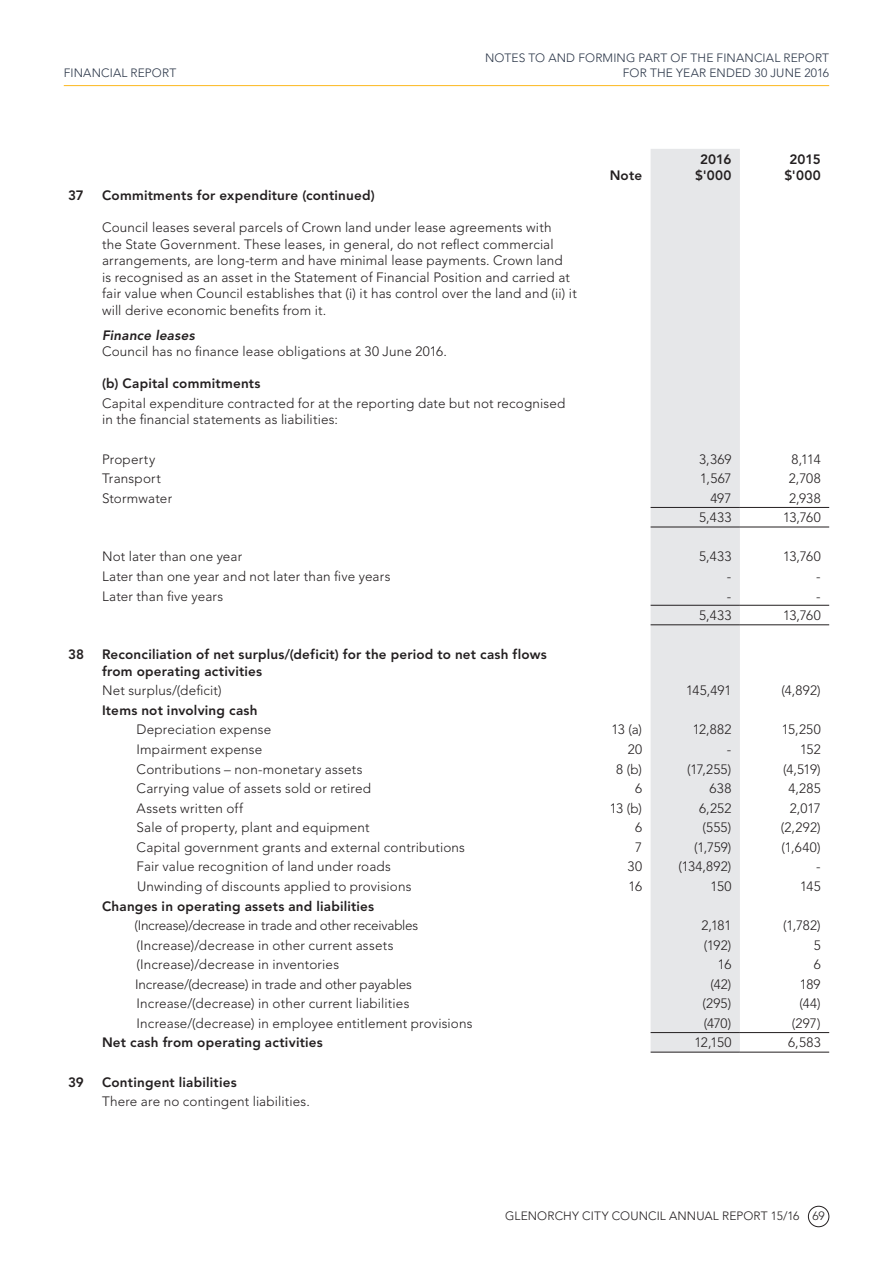
<style>
.page{position:relative;width:893px;height:1263px;background:#fff}
.page>*{position:absolute;margin:0;border:0;box-sizing:border-box;transform-origin:0 0}
.t1{font:300 13.5px/16.5px "Avenir LT Std";letter-spacing:.01em;color:#231f20}
.t2{font:800 13.5px/16.5px "Avenir LT Std";letter-spacing:.015em;color:#231f20;text-align:center}
.t3{font:300 13.5px "Avenir LT Std";letter-spacing:-.015em;color:#231f20}
.t4{font:italic 800 13.5px "Avenir LT Std";letter-spacing:.015em;color:#231f20}
.t5{font:300 12px/15px "Avenir LT Std";letter-spacing:.015em;color:#2b3648;text-align:right}
.t6{font:300 12px "Avenir LT Std";letter-spacing:.01em;color:#231f20}
</style>
<div class="page">
<hr style="left:64px;top:85px;width:765px;height:1px;background:#fcb81f">
<div style="left:808px;top:1206px;width:21px;height:21px;border:1px solid #231f20;border-radius:50%"></div>
<div style="left:651px;top:149px;width:89px;height:903px;background:#e6e7e9"></div>
<hr style="left:651px;top:1032px;width:89px;height:1px;background:#231f20">
<hr style="left:740px;top:1032px;width:89px;height:1px;background:#231f20">
<hr style="left:651px;top:1052px;width:89px;height:1px;background:#231f20">
<hr style="left:740px;top:1052px;width:89px;height:1px;background:#231f20">
<hr style="left:651px;top:507px;width:89px;height:1px;background:#231f20">
<hr style="left:740px;top:507px;width:89px;height:1px;background:#231f20">
<hr style="left:651px;top:527px;width:89px;height:1px;background:#231f20">
<hr style="left:740px;top:527px;width:89px;height:1px;background:#231f20">
<hr style="left:651px;top:605px;width:89px;height:1px;background:#231f20">
<hr style="left:740px;top:605px;width:89px;height:1px;background:#231f20">
<hr style="left:651px;top:624px;width:89px;height:1px;background:#231f20">
<hr style="left:740px;top:624px;width:89px;height:1px;background:#231f20">
<p class="t5" style="left:64px;top:65px;width:114px">FINANCIAL REPORT</p>
<p class="t5" style="left:485px;top:50px;width:346px">NOTES TO AND FORMING PART OF THE FINANCIAL REPORT<br>FOR THE YEAR ENDED 30 JUNE 2016</p>
<p class="t2" style="left:610px;top:167px;width:34px">Note</p>
<p class="t2" style="left:695px;top:151px;width:38px">2016 $'000</p>
<p class="t2" style="left:784px;top:151px;width:38px">2015 $'000</p>
<p class="t2" style="left:68px;top:187px;width:17px">37</p>
<p class="t2" style="left:102px;top:187px;width:274px">Commitments for expenditure (continued)</p>
<p class="t1" style="left:102px;top:219px;width:476px">Council leases several parcels of Crown land under lease agreements with<br>the State Government. These leases, in general, do not reflect commercial arrangements, are long-term and have minimal lease payments. Crown land<br>is recognised as an asset in the Statement of Financial Position and carried at fair value when Council establishes that (i) it has control over the land and (ii) it will derive economic benefits from it.</p>
<p class="t4" style="left:102px;top:327px;width:94px">Finance leases</p>
<p class="t1" style="left:102px;top:343px;width:346px">Council has no finance lease obligations at 30 June 2016.</p>
<p class="t2" style="left:102px;top:375px;width:160px">(b) Capital commitments</p>
<p class="t1" style="left:102px;top:395px;width:465px">Capital expenditure contracted for at the reporting date but not recognised in the financial statements as liabilities:</p>
<p class="t1" style="left:102px;top:451px;width:55px">Property</p>
<p class="t1" style="left:699px;top:451px;width:34px">3,369</p>
<p class="t1" style="left:792px;top:451px;width:31px">8,114</p>
<p class="t1" style="left:102px;top:470px;width:60px">Transport</p>
<p class="t1" style="left:700px;top:470px;width:33px">1,567</p>
<p class="t1" style="left:789px;top:470px;width:33px">2,708</p>
<p class="t1" style="left:102px;top:490px;width:72px">Stormwater</p>
<p class="t1" style="left:710px;top:490px;width:23px">497</p>
<p class="t1" style="left:789px;top:490px;width:33px">2,938</p>
<p class="t1" style="left:699px;top:509px;width:34px">5,433</p>
<p class="t1" style="left:783px;top:509px;width:39px">13,760</p>
<p class="t1" style="left:102px;top:549px;width:142px">Not later than one year</p>
<p class="t1" style="left:699px;top:549px;width:34px">5,433</p>
<p class="t1" style="left:783px;top:549px;width:39px">13,760</p>
<p class="t1" style="left:102px;top:568px;width:290px">Later than one year and not later than five years</p>
<p class="t1" style="left:727px;top:568px;width:6px">-</p>
<p class="t1" style="left:816px;top:568px;width:6px">-</p>
<p class="t1" style="left:102px;top:588px;width:123px">Later than five years</p>
<p class="t1" style="left:727px;top:588px;width:6px">-</p>
<p class="t1" style="left:816px;top:588px;width:6px">-</p>
<p class="t1" style="left:699px;top:607px;width:34px">5,433</p>
<p class="t1" style="left:783px;top:607px;width:39px">13,760</p>
<p class="t2" style="left:68px;top:646px;width:17px">38</p>
<p class="t2" style="left:102px;top:646px;width:446px;text-align:left">Reconciliation of net surplus/(deficit) for the period to net cash flows from operating activities</p>
<p class="t1" style="left:102px;top:682px;width:121px">Net surplus/(deficit)</p>
<p class="t1" style="left:686px;top:682px;width:47px">145,491</p>
<p class="t1" style="left:781px;top:682px;width:41px">(4,892)</p>
<p class="t2" style="left:102px;top:702px;width:157px">Items not involving cash</p>
<p class="t1" style="left:137px;top:722px;width:136px">Depreciation expense</p>
<p class="t1" style="left:612px;top:722px;width:32px">13 (a)</p>
<p class="t1" style="left:693px;top:722px;width:40px">12,882</p>
<p class="t1" style="left:782px;top:722px;width:40px">15,250</p>
<p class="t1" style="left:137px;top:741px;width:127px">Impairment expense</p>
<p class="t1" style="left:628px;top:741px;width:16px">20</p>
<p class="t1" style="left:727px;top:741px;width:6px">-</p>
<p class="t1" style="left:800px;top:741px;width:22px">152</p>
<p class="t1" style="left:137px;top:761px;width:227px">Contributions – non-monetary assets</p>
<p class="t1" style="left:616px;top:761px;width:27px">8 (b)</p>
<p class="t1" style="left:687px;top:761px;width:46px">(17,255)</p>
<p class="t1" style="left:783px;top:761px;width:39px">(4,519)</p>
<p class="t1" style="left:137px;top:780px;width:236px">Carrying value of assets sold or retired</p>
<p class="t1" style="left:635px;top:780px;width:9px">6</p>
<p class="t1" style="left:710px;top:780px;width:23px">638</p>
<p class="t1" style="left:788px;top:780px;width:34px">4,285</p>
<p class="t1" style="left:137px;top:800px;width:108px">Assets written off</p>
<p class="t1" style="left:610px;top:800px;width:34px">13 (b)</p>
<p class="t1" style="left:699px;top:800px;width:34px">6,252</p>
<p class="t1" style="left:790px;top:800px;width:32px">2,017</p>
<p class="t1" style="left:137px;top:819px;width:235px">Sale of property, plant and equipment</p>
<p class="t1" style="left:635px;top:819px;width:9px">6</p>
<p class="t1" style="left:702px;top:819px;width:30px">(555)</p>
<p class="t1" style="left:781px;top:819px;width:41px">(2,292)</p>
<p class="t1" style="left:137px;top:839px;width:330px">Capital government grants and external contributions</p>
<p class="t1" style="left:635px;top:839px;width:9px">7</p>
<p class="t1" style="left:694px;top:839px;width:39px">(1,759)</p>
<p class="t1" style="left:781px;top:839px;width:41px">(1,640)</p>
<p class="t1" style="left:137px;top:858px;width:256px">Fair value recognition of land under roads</p>
<p class="t1" style="left:628px;top:858px;width:16px">30</p>
<p class="t1" style="left:678px;top:858px;width:54px">(134,892)</p>
<p class="t1" style="left:816px;top:858px;width:6px">-</p>
<p class="t1" style="left:137px;top:878px;width:276px">Unwinding of discounts applied to provisions</p>
<p class="t1" style="left:629px;top:878px;width:15px">16</p>
<p class="t1" style="left:711px;top:878px;width:22px">150</p>
<p class="t1" style="left:800px;top:878px;width:22px">145</p>
<p class="t2" style="left:102px;top:898px;width:274px">Changes in operating assets and liabilities</p>
<p class="t3" style="left:135px;top:917px;width:285px">(Increase)/decrease in trade and other receivables</p>
<p class="t1" style="left:701px;top:917px;width:32px">2,181</p>
<p class="t1" style="left:783px;top:917px;width:39px">(1,782)</p>
<p class="t1" style="left:137px;top:937px;width:258px">(Increase)/decrease in other current assets</p>
<p class="t1" style="left:704px;top:937px;width:29px">(192)</p>
<p class="t1" style="left:814px;top:937px;width:9px">5</p>
<p class="t1" style="left:137px;top:956px;width:204px">(Increase)/decrease in inventories</p>
<p class="t1" style="left:718px;top:956px;width:15px">16</p>
<p class="t1" style="left:814px;top:956px;width:9px">6</p>
<p class="t1" style="left:135px;top:976px;width:278px">Increase/(decrease) in trade and other payables</p>
<p class="t1" style="left:710px;top:976px;width:22px">(42)</p>
<p class="t1" style="left:800px;top:976px;width:22px">189</p>
<p class="t1" style="left:137px;top:995px;width:274px">Increase/(decrease) in other current liabilities</p>
<p class="t1" style="left:702px;top:995px;width:30px">(295)</p>
<p class="t1" style="left:799px;top:995px;width:23px">(44)</p>
<p class="t1" style="left:137px;top:1015px;width:337px">Increase/(decrease) in employee entitlement provisions</p>
<p class="t1" style="left:704px;top:1015px;width:29px">(470)</p>
<p class="t1" style="left:792px;top:1015px;width:30px">(297)</p>
<p class="t2" style="left:102px;top:1034px;width:222px">Net cash from operating activities</p>
<p class="t1" style="left:695px;top:1034px;width:38px">12,150</p>
<p class="t1" style="left:788px;top:1034px;width:34px">6,583</p>
<p class="t2" style="left:68px;top:1074px;width:17px">39</p>
<p class="t2" style="left:102px;top:1074px;width:136px">Contingent liabilities</p>
<p class="t1" style="left:102px;top:1093px;width:209px">There are no contingent liabilities.</p>
<p class="t6" style="left:505px;top:1209px;width:321px">GLENORCHY CITY COUNCIL ANNUAL REPORT 15/16 69</p>
</div>
